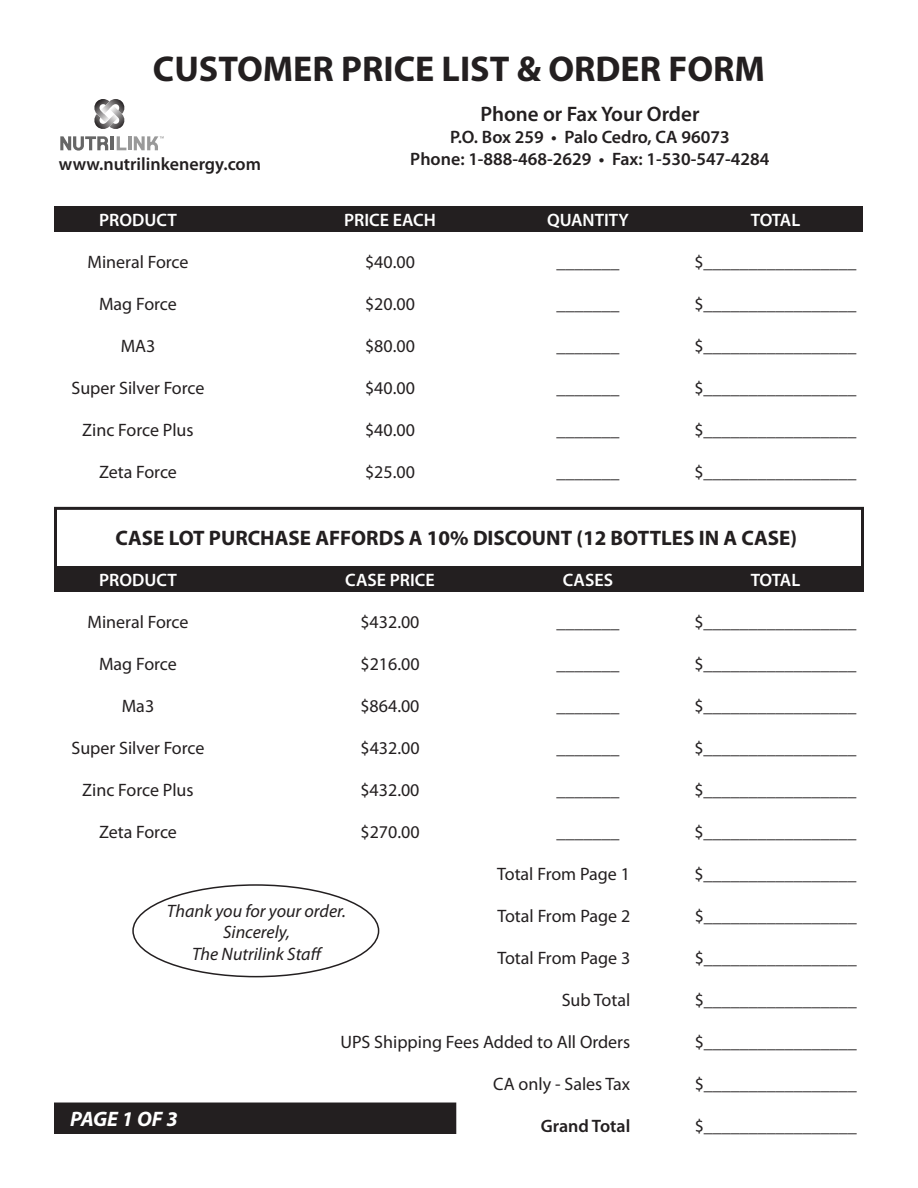
<style>
.page{position:relative;width:918px;height:1188px;background:#fff}
.page>*{position:absolute;margin:0;border:0;box-sizing:border-box;transform-origin:0 0}
.t1{font:700 36px "Myriad Pro";color:#231f20}
.t2{font:700 21px "Myriad Pro";color:#231f20}
.t3{font:600 21px "Myriad Pro";color:#231f20}
.t4{font:italic 700 21px "Myriad Pro";letter-spacing:-.015em;color:#fff}
.t5{font:18px "Myriad Pro";color:#231f20}
.t6{font:600 18px "Myriad Pro";color:#231f20}
.t7{font:600 18px "Myriad Pro";color:#fff}
.t8{font:italic 18px "Myriad Pro";color:#231f20}
</style>
<div class="page">
<div style="left:54px;top:507px;width:810px;height:81px;border:3px solid #231f20"></div>
<div style="left:55px;top:206px;width:808px;height:25px;background:#231f20"></div>
<div style="left:54px;top:566px;width:810px;height:25px;background:#231f20"></div>
<div style="left:55px;top:1103px;width:401px;height:30px;background:#231f20"></div>
<div style="left:54px;top:1103px;width:402px;height:31px;border:2px solid #231f20"></div>
<svg style="left:94px;top:99px;width:31px;height:30px"></svg>
<hr style="left:128px;top:136px;width:3px;height:14px;background:#999">
<svg style="left:60px;top:136px;width:48px;height:15px"></svg>
<svg style="left:117px;top:136px;width:9px;height:14px"></svg>
<hr style="left:111px;top:136px;width:3px;height:14px;background:#666">
<svg style="left:134px;top:136px;width:30px;height:14px"></svg>
<p class="t1" style="left:153px;top:45px;width:614px">CUSTOMER PRICE LIST &amp; ORDER FORM</p>
<p class="t6" style="left:59px;top:152px;width:204px">www.nutrilinkenergy.com</p>
<p class="t3" style="left:480px;top:101px;width:221px">Phone or Fax Your Order</p>
<p class="t6" style="left:450px;top:125px;width:281px">P.O. Box 259 • Palo Cedro, CA 96073</p>
<p class="t6" style="left:410px;top:147px;width:361px">Phone: 1-888-468-2629 • Fax: 1-530-547-4284</p>
<p class="t7" style="left:99px;top:208px;width:79px">PRODUCT</p>
<p class="t7" style="left:344px;top:208px;width:93px">PRICE EACH</p>
<p class="t7" style="left:547px;top:208px;width:83px">QUANTITY</p>
<p class="t7" style="left:751px;top:208px;width:51px">TOTAL</p>
<p class="t5" style="left:87px;top:251px;width:103px">Mineral Force</p>
<p class="t5" style="left:365px;top:251px;width:51px">$40.00</p>
<p class="t5" style="left:557px;top:251px;width:64px">_______</p>
<p class="t5" style="left:694px;top:251px;width:164px">$_________________</p>
<p class="t5" style="left:99px;top:293px;width:79px">Mag Force</p>
<p class="t5" style="left:365px;top:293px;width:51px">$20.00</p>
<p class="t5" style="left:557px;top:293px;width:64px">_______</p>
<p class="t5" style="left:694px;top:293px;width:164px">$_________________</p>
<p class="t5" style="left:121px;top:335px;width:36px">MA3</p>
<p class="t5" style="left:365px;top:335px;width:51px">$80.00</p>
<p class="t5" style="left:557px;top:335px;width:64px">_______</p>
<p class="t5" style="left:694px;top:335px;width:164px">$_________________</p>
<p class="t5" style="left:71px;top:377px;width:135px">Super Silver Force</p>
<p class="t5" style="left:365px;top:377px;width:51px">$40.00</p>
<p class="t5" style="left:557px;top:377px;width:64px">_______</p>
<p class="t5" style="left:694px;top:377px;width:164px">$_________________</p>
<p class="t5" style="left:82px;top:419px;width:113px">Zinc Force Plus</p>
<p class="t5" style="left:365px;top:419px;width:51px">$40.00</p>
<p class="t5" style="left:557px;top:419px;width:64px">_______</p>
<p class="t5" style="left:694px;top:419px;width:164px">$_________________</p>
<p class="t5" style="left:99px;top:461px;width:79px">Zeta Force</p>
<p class="t5" style="left:365px;top:461px;width:51px">$25.00</p>
<p class="t5" style="left:557px;top:461px;width:64px">_______</p>
<p class="t5" style="left:694px;top:461px;width:164px">$_________________</p>
<p class="t2" style="left:115px;top:524px;width:683px">CASE LOT PURCHASE AFFORDS A 10% DISCOUNT (12 BOTTLES IN A CASE)</p>
<p class="t7" style="left:99px;top:568px;width:79px">PRODUCT</p>
<p class="t7" style="left:345px;top:568px;width:91px">CASE PRICE</p>
<p class="t7" style="left:563px;top:568px;width:52px">CASES</p>
<p class="t7" style="left:751px;top:568px;width:51px">TOTAL</p>
<p class="t5" style="left:87px;top:611px;width:103px">Mineral Force</p>
<p class="t5" style="left:360px;top:611px;width:61px">$432.00</p>
<p class="t5" style="left:556px;top:611px;width:64px">_______</p>
<p class="t5" style="left:694px;top:611px;width:164px">$_________________</p>
<p class="t5" style="left:99px;top:653px;width:79px">Mag Force</p>
<p class="t5" style="left:360px;top:653px;width:61px">$216.00</p>
<p class="t5" style="left:557px;top:653px;width:64px">_______</p>
<p class="t5" style="left:694px;top:653px;width:164px">$_________________</p>
<p class="t5" style="left:122px;top:695px;width:34px">Ma3</p>
<p class="t5" style="left:360px;top:695px;width:61px">$864.00</p>
<p class="t5" style="left:556px;top:695px;width:64px">_______</p>
<p class="t5" style="left:694px;top:695px;width:164px">$_________________</p>
<p class="t5" style="left:71px;top:737px;width:135px">Super Silver Force</p>
<p class="t5" style="left:360px;top:737px;width:61px">$432.00</p>
<p class="t5" style="left:557px;top:737px;width:64px">_______</p>
<p class="t5" style="left:694px;top:737px;width:164px">$_________________</p>
<p class="t5" style="left:82px;top:779px;width:113px">Zinc Force Plus</p>
<p class="t5" style="left:360px;top:779px;width:61px">$432.00</p>
<p class="t5" style="left:556px;top:779px;width:64px">_______</p>
<p class="t5" style="left:694px;top:779px;width:164px">$_________________</p>
<p class="t5" style="left:99px;top:821px;width:79px">Zeta Force</p>
<p class="t5" style="left:360px;top:821px;width:61px">$270.00</p>
<p class="t5" style="left:557px;top:821px;width:64px">_______</p>
<p class="t5" style="left:694px;top:821px;width:164px">$_________________</p>
<p class="t5" style="left:497px;top:863px;width:134px">Total From Page 1</p>
<p class="t5" style="left:694px;top:863px;width:164px">$_________________</p>
<p class="t5" style="left:497px;top:905px;width:134px">Total From Page 2</p>
<p class="t5" style="left:695px;top:905px;width:164px">$_________________</p>
<p class="t5" style="left:497px;top:947px;width:134px">Total From Page 3</p>
<p class="t5" style="left:695px;top:947px;width:164px">$_________________</p>
<p class="t5" style="left:562px;top:989px;width:70px">Sub Total</p>
<p class="t5" style="left:695px;top:989px;width:164px">$_________________</p>
<p class="t5" style="left:340px;top:1031px;width:291px">UPS Shipping Fees Added to All Orders</p>
<p class="t5" style="left:695px;top:1031px;width:164px">$_________________</p>
<p class="t5" style="left:493px;top:1073px;width:138px">CA only - Sales Tax</p>
<p class="t5" style="left:695px;top:1073px;width:164px">$_________________</p>
<p class="t6" style="left:541px;top:1114px;width:91px">Grand Total</p>
<p class="t5" style="left:695px;top:1115px;width:164px">$_________________</p>
<p class="t8" style="left:167px;top:899px;width:181px">Thank you for your order.</p>
<p class="t8" style="left:223px;top:921px;width:68px">Sincerely,</p>
<p class="t8" style="left:192px;top:943px;width:132px">The Nutrilink Staff</p>
<p class="t4" style="left:70px;top:1105px;width:109px">PAGE 1 OF 3</p>
</div>
